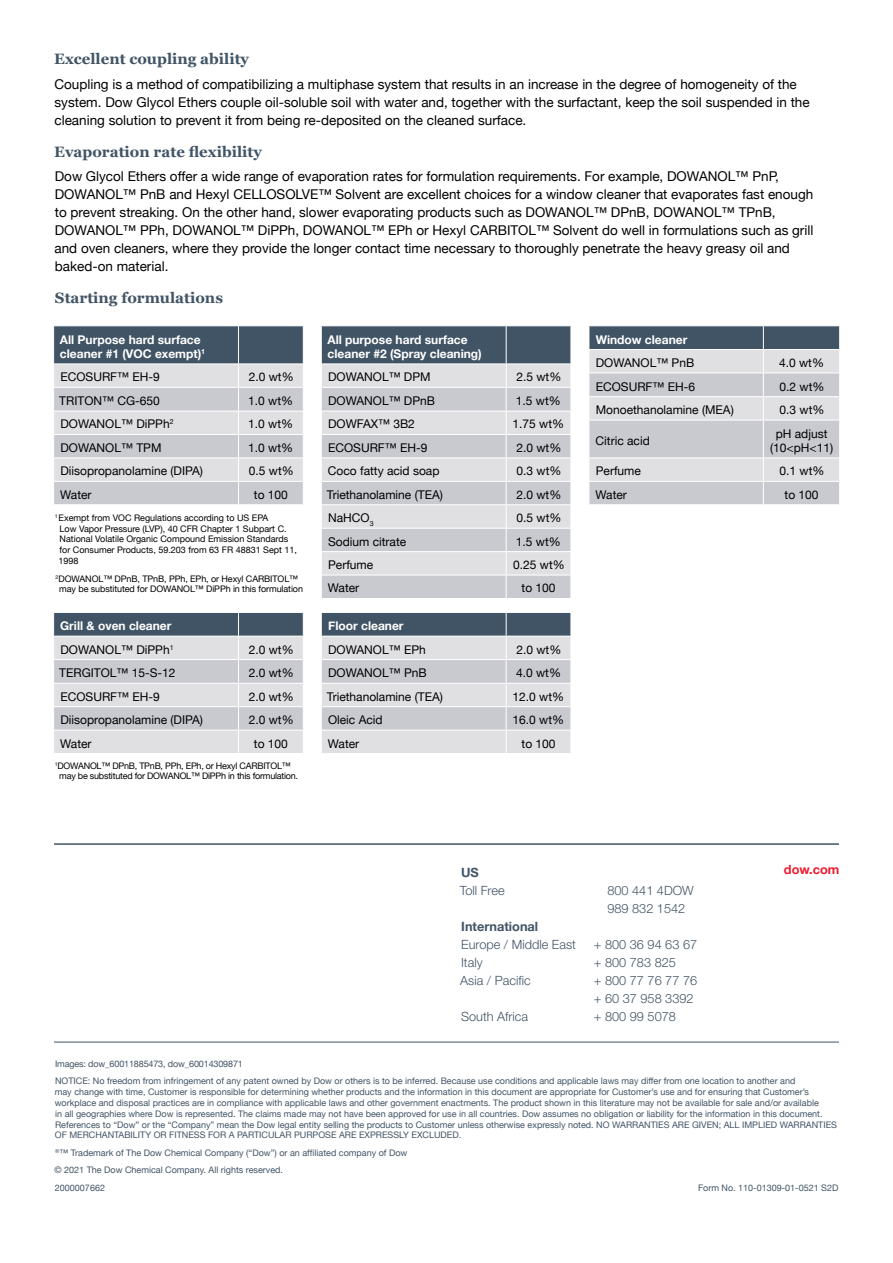
<style>
.page{position:relative;width:893px;height:1263px;background:#fff}
.page>*{position:absolute;margin:0;border:0;box-sizing:border-box;transform-origin:0 0}
.t1{font:700 15px "Georgia";color:#415465}
.t2{font:13.5px/18px "Helvetica Neue";color:#000}
.t3{font:300 12.75px/18px "Helvetica Neue";color:#415465}
.t4{font:700 12.75px "Helvetica Neue";color:#415465}
.t5{font:700 12.75px "Helvetica Neue";color:#ed1c2f}
.t6{font:12px/14.4px "Helvetica Neue";color:#000;text-align:center}
.t7{font:700 12px/14.4px "Helvetica Neue";color:#fff}
.t8{font:9px/10.8px "Helvetica Neue";color:#415465}
.t9{font:9px/10.8px "Helvetica Neue";letter-spacing:-.01em;color:#000}
.s1{font-weight:400;color:#000}
</style>
<div class="page">
<hr style="left:54px;top:1042px;width:785px;height:1px;background:#415465">
<hr style="left:54px;top:843px;width:785px;height:2px;background:#415465">
<svg style="left:54px;top:326px;width:249px;height:178px;background:#b7bbc2"></svg>
<hr style="left:238px;top:326px;width:1px;height:38px;background:#fff">
<hr style="left:53px;top:364px;width:185px;height:1px;background:#fff">
<hr style="left:238px;top:364px;width:66px;height:1px;background:#fff">
<svg style="left:321px;top:326px;width:250px;height:272px;background:#c2c5cb"></svg>
<hr style="left:321px;top:326px;width:1px;height:38px;background:#fff">
<hr style="left:506px;top:326px;width:1px;height:38px;background:#fff">
<hr style="left:321px;top:364px;width:185px;height:1px;background:#fff">
<hr style="left:506px;top:364px;width:65px;height:1px;background:#fff">
<svg style="left:589px;top:326px;width:251px;height:179px;background:#c2c5cb"></svg>
<hr style="left:589px;top:349px;width:174px;height:1px;background:#fff">
<hr style="left:763px;top:349px;width:77px;height:1px;background:#fff">
<svg style="left:53px;top:612px;width:251px;height:141px;background:#c0c4ca"></svg>
<hr style="left:53px;top:636px;width:185px;height:1px;background:#fff">
<hr style="left:238px;top:636px;width:66px;height:1px;background:#fff">
<svg style="left:321px;top:612px;width:250px;height:141px;background:#c0c3c9"></svg>
<hr style="left:321px;top:636px;width:185px;height:1px;background:#fff">
<hr style="left:506px;top:636px;width:65px;height:1px;background:#fff">
<h1 class="t1" style="left:54px;top:50px;width:196px">Excellent coupling ability</h1>
<p class="t2" style="left:54px;top:76px;width:757px">Coupling is a method of compatibilizing a multiphase system that results in an increase in the degree of homogeneity of the system. Dow Glycol Ethers couple oil-soluble soil with water and, together with the surfactant, keep the soil suspended in the cleaning solution to prevent it from being re-deposited on the cleaned surface.</p>
<h1 class="t1" style="left:54px;top:142px;width:209px">Evaporation rate flexibility</h1>
<p class="t2" style="left:54px;top:168px;width:760px">Dow Glycol Ethers offer a wide range of evaporation rates for formulation requirements. For example, DOWANOL™ PnP, DOWANOL™ PnB and Hexyl CELLOSOLVE™ Solvent are excellent choices for a window cleaner that evaporates fast enough to prevent streaking. On the other hand, slower evaporating products such as DOWANOL™ DPnB, DOWANOL™ TPnB, DOWANOL™ PPh, DOWANOL™ DiPPh, DOWANOL™ EPh or Hexyl CARBITOL™ Solvent do well in formulations such as grill and oven cleaners, where they provide the longer contact time necessary to thoroughly penetrate the heavy greasy oil and baked-on material.</p>
<h1 class="t1" style="left:55px;top:288px;width:170px">Starting formulations</h1>
<h3 class="t7" style="left:60px;top:332px;width:147px">All Purpose hard surface cleaner #1 (VOC exempt)<sup>1</sup></h3>
<h3 class="t6" style="left:60px;top:371px;width:101px">ECOSURF™ EH-9</h3>
<h3 class="t6" style="left:249px;top:371px;width:46px">2.0 wt%</h3>
<h3 class="t6" style="left:59px;top:394px;width:102px">TRITON™ CG-650</h3>
<h3 class="t6" style="left:248px;top:394px;width:46px">1.0 wt%</h3>
<h3 class="t6" style="left:60px;top:418px;width:115px">DOWANOL™ DiPPh<sup>2</sup></h3>
<h3 class="t6" style="left:248px;top:418px;width:46px">1.0 wt%</h3>
<h3 class="t6" style="left:60px;top:441px;width:102px">DOWANOL™ TPM</h3>
<h3 class="t6" style="left:248px;top:441px;width:46px">1.0 wt%</h3>
<h3 class="t6" style="left:60px;top:465px;width:144px">Diisopropanolamine (DIPA)</h3>
<h3 class="t6" style="left:249px;top:465px;width:46px">0.5 wt%</h3>
<h3 class="t6" style="left:60px;top:488px;width:33px">Water</h3>
<h3 class="t6" style="left:254px;top:488px;width:36px">to 100</h3>
<h3 class="t7" style="left:327px;top:332px;width:156px">All purpose hard surface cleaner #2 (Spray cleaning)</h3>
<h3 class="t6" style="left:328px;top:371px;width:104px">DOWANOL™ DPM</h3>
<h3 class="t6" style="left:516px;top:371px;width:46px">2.5 wt%</h3>
<h3 class="t6" style="left:328px;top:394px;width:108px">DOWANOL™ DPnB</h3>
<h3 class="t6" style="left:516px;top:394px;width:46px">1.5 wt%</h3>
<h3 class="t6" style="left:328px;top:418px;width:88px">DOWFAX™ 3B2</h3>
<h3 class="t6" style="left:513px;top:418px;width:53px">1.75 wt%</h3>
<h3 class="t6" style="left:328px;top:441px;width:101px">ECOSURF™ EH-9</h3>
<h3 class="t6" style="left:516px;top:441px;width:46px">2.0 wt%</h3>
<h3 class="t6" style="left:328px;top:465px;width:113px">Coco fatty acid soap</h3>
<h3 class="t6" style="left:517px;top:465px;width:46px">0.3 wt%</h3>
<h3 class="t6" style="left:327px;top:488px;width:118px">Triethanolamine (TEA)</h3>
<h3 class="t6" style="left:516px;top:488px;width:46px">2.0 wt%</h3>
<h3 class="t6" style="left:328px;top:511px;width:47px">NaHCO<sub>3</sub></h3>
<h3 class="t6" style="left:517px;top:511px;width:46px">0.5 wt%</h3>
<h3 class="t6" style="left:328px;top:535px;width:80px">Sodium citrate</h3>
<h3 class="t6" style="left:516px;top:535px;width:46px">1.5 wt%</h3>
<h3 class="t6" style="left:328px;top:558px;width:47px">Perfume</h3>
<h3 class="t6" style="left:513px;top:558px;width:53px">0.25 wt%</h3>
<h3 class="t6" style="left:328px;top:582px;width:33px">Water</h3>
<h3 class="t6" style="left:522px;top:582px;width:36px">to 100</h3>
<h3 class="t7" style="left:596px;top:332px;width:93px">Window cleaner</h3>
<h3 class="t6" style="left:596px;top:356px;width:100px">DOWANOL™ PnB</h3>
<h3 class="t6" style="left:779px;top:356px;width:46px">4.0 wt%</h3>
<h3 class="t6" style="left:596px;top:380px;width:101px">ECOSURF™ EH-6</h3>
<h3 class="t6" style="left:780px;top:380px;width:46px">0.2 wt%</h3>
<h3 class="t6" style="left:596px;top:403px;width:140px">Monoethanolamine (MEA)</h3>
<h3 class="t6" style="left:780px;top:403px;width:46px">0.3 wt%</h3>
<h3 class="t6" style="left:596px;top:434px;width:56px">Citric acid</h3>
<h3 class="t6" style="left:770px;top:427px;width:65px">pH adjust (10&lt;pH&lt;11)</h3>
<h3 class="t6" style="left:596px;top:465px;width:47px">Perfume</h3>
<h3 class="t6" style="left:780px;top:465px;width:46px">0.1 wt%</h3>
<h3 class="t6" style="left:596px;top:488px;width:33px">Water</h3>
<h3 class="t6" style="left:785px;top:488px;width:36px">to 100</h3>
<p class="t9" style="left:58px;top:513px;width:240px;text-indent:-4px"><sup>1</sup> Exempt from VOC Regulations according to US EPA<br>Low Vapor Pressure (LVP), 40 CFR Chapter 1 Subpart C.<br>National Volatile Organic Compound Emission Standards for Consumer Products, 59.203 from 63 FR 48831 Sept 11, 1998</p>
<p class="t9" style="left:55px;top:573px;width:249px;text-align:center"><sup>2</sup>DOWANOL™ DPnB, TPnB, PPh, EPh, or Hexyl CARBITOL™ may be substituted for DOWANOL™ DiPPh in this formulation</p>
<h3 class="t7" style="left:60px;top:614px;width:115px;line-height:23.4px">Grill &amp; oven cleaner<br><span class="s1">DOWANOL™ DiPPh</span><sup>1</sup></h3>
<h3 class="t7" style="left:328px;top:619px;width:77px">Floor cleaner</h3>
<h3 class="t6" style="left:328px;top:643px;width:99px">DOWANOL™ EPh</h3>
<h3 class="t6" style="left:516px;top:643px;width:46px">2.0 wt%</h3>
<h3 class="t6" style="left:328px;top:666px;width:100px">DOWANOL™ PnB</h3>
<h3 class="t6" style="left:516px;top:666px;width:46px">4.0 wt%</h3>
<h3 class="t6" style="left:327px;top:690px;width:118px">Triethanolamine (TEA)</h3>
<h3 class="t6" style="left:513px;top:690px;width:53px">12.0 wt%</h3>
<h3 class="t6" style="left:328px;top:713px;width:56px">Oleic Acid</h3>
<h3 class="t6" style="left:513px;top:713px;width:53px">16.0 wt%</h3>
<h3 class="t6" style="left:328px;top:737px;width:33px">Water</h3>
<h3 class="t6" style="left:522px;top:737px;width:36px">to 100</h3>
<h3 class="t6" style="left:249px;top:643px;width:46px">2.0 wt%</h3>
<h3 class="t6" style="left:59px;top:666px;width:118px">TERGITOL™ 15-S-12</h3>
<h3 class="t6" style="left:249px;top:666px;width:46px">2.0 wt%</h3>
<h3 class="t6" style="left:60px;top:690px;width:101px">ECOSURF™ EH-9</h3>
<h3 class="t6" style="left:249px;top:690px;width:46px">2.0 wt%</h3>
<h3 class="t6" style="left:60px;top:713px;width:144px">Diisopropanolamine (DIPA)</h3>
<h3 class="t6" style="left:249px;top:713px;width:46px">2.0 wt%</h3>
<h3 class="t6" style="left:60px;top:737px;width:33px">Water</h3>
<h3 class="t6" style="left:254px;top:737px;width:36px">to 100</h3>
<p class="t9" style="left:59px;top:760px;width:240px;text-indent:-5px"><sup>1</sup>DOWANOL™ DPnB, TPnB, PPh, EPh, or Hexyl CARBITOL™ may be substituted for DOWANOL™ DiPPh in this formulation.</p>
<h3 class="t4" style="left:461px;top:862px;width:19px">US</h3>
<h3 class="t3" style="left:460px;top:880px;width:46px">Toll Free</h3>
<h3 class="t3" style="left:607px;top:880px;width:88px">800 441 4DOW<br>989 832 1542</h3>
<h3 class="t4" style="left:461px;top:916px;width:78px">International</h3>
<h3 class="t3" style="left:461px;top:934px;width:116px">Europe / Middle East</h3>
<h3 class="t3" style="left:594px;top:934px;width:105px">+ 800 36 94 63 67</h3>
<h3 class="t3" style="left:461px;top:952px;width:23px">Italy</h3>
<h3 class="t3" style="left:594px;top:952px;width:84px">+ 800 783 825</h3>
<h3 class="t3" style="left:460px;top:970px;width:72px">Asia / Pacific</h3>
<h3 class="t3" style="left:594px;top:970px;width:105px">+ 800 77 76 77 76 + 60 37 958 3392</h3>
<h3 class="t3" style="left:461px;top:1006px;width:69px">South Africa</h3>
<h3 class="t3" style="left:594px;top:1006px;width:84px">+ 800 99 5078</h3>
<h3 class="t5" style="left:784px;top:860px;width:57px">dow.com</h3>
<p class="t8" style="left:55px;top:1055px;width:742px;line-height:17.5px">Images: dow_60011885473, dow_60014309871<br>NOTICE: No freedom from infringement of any patent owned by Dow or others is to be inferred. Because use conditions and applicable laws may differ from one location to another and</p>
<p class="t8" style="left:55px;top:1087px;width:784px">may change with time, Customer is responsible for determining whether products and the information in this document are appropriate for Customer’s use and for ensuring that Customer’s workplace and disposal practices are in compliance with applicable laws and other government enactments. The product shown in this literature may not be available for sale and/or available<br>in all geographies where Dow is represented. The claims made may not have been approved for use in all countries. Dow assumes no obligation or liability for the information in this document.<br>References to “Dow” or the “Company” mean the Dow legal entity selling the products to Customer unless otherwise expressly noted. NO WARRANTIES ARE GIVEN; ALL IMPLIED WARRANTIES OF MERCHANTABILITY OR FITNESS FOR A PARTICULAR PURPOSE ARE EXPRESSLY EXCLUDED.</p>
<p class="t8" style="left:55px;top:1144px;width:354px;line-height:17.5px"><sup>®</sup>™ Trademark of The Dow Chemical Company (“Dow”) or an affiliated company of Dow © 2021 The Dow Chemical Company. All rights reserved.<br>2000007662</p>
<p class="t8" style="left:698px;top:1183px;width:142px">Form No. 110-01309-01-0521 S2D</p>
</div>
